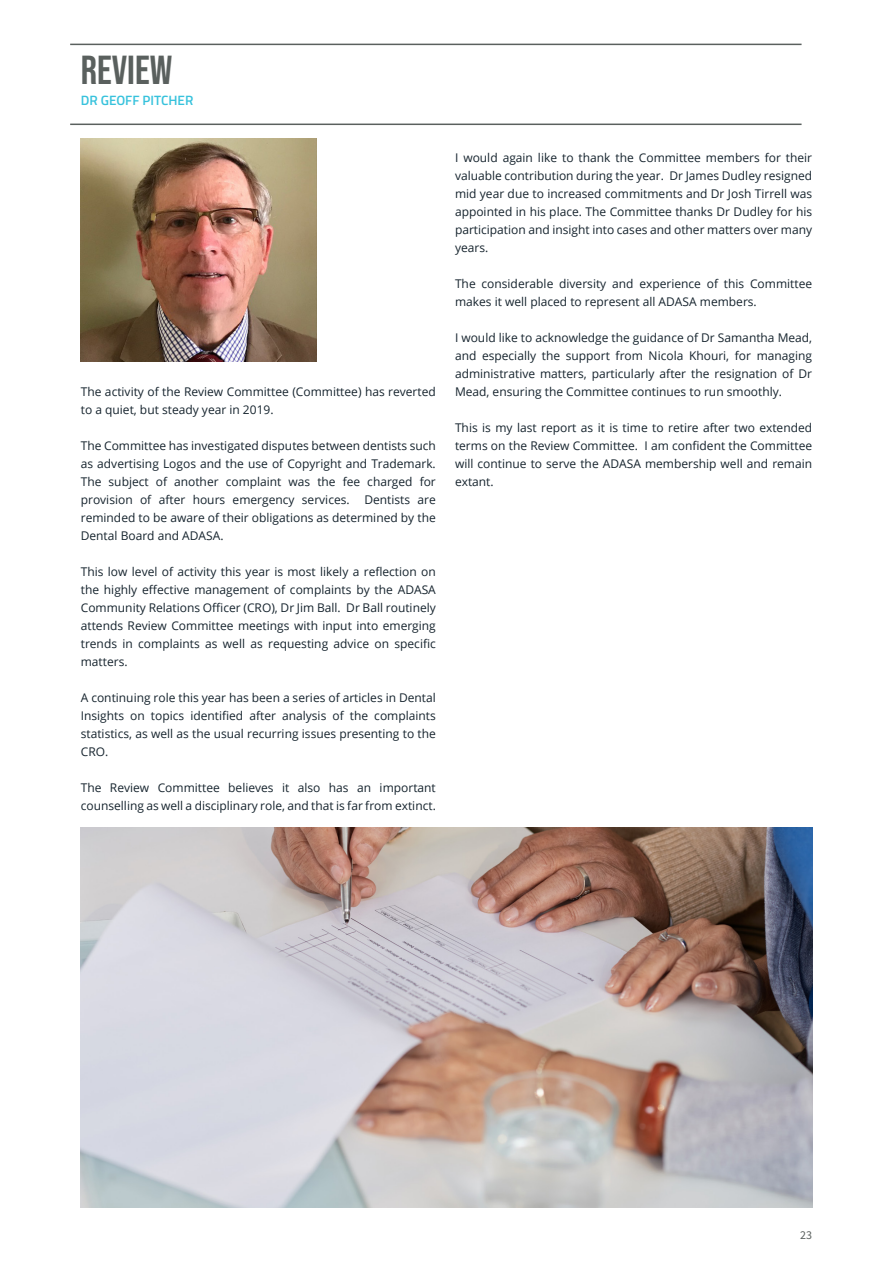
<style>
.page{position:relative;width:893px;height:1263px;background:#fff}
.page>*{position:absolute;margin:0;border:0;box-sizing:border-box;transform-origin:0 0}
._27_Contents_black_B{font:40.5px "Bebas Neue";color:#5a605e}
._9_Content_black_Tit{font:600 13.5px "Titillium Web";color:#37c2dc}
.Body_Text_copy{font:12px/18px "Open Sans";color:#16242e;text-align:justify}
.t1{font:12px "Source Sans Pro";color:#5a605e}
</style>
<div class="page">
<img style="left:81px;top:138px;width:236px;height:223px">
<img style="left:81px;top:827px;width:731px;height:381px">
<hr style="left:70px;top:44px;width:731px;height:1px;background:#5a605e">
<hr style="left:70px;top:124px;width:731px;height:1px;background:#5a605e">
<p class="_27_Contents_black_B" style="left:81px;top:47px;width:93px">REVIEW</p>
<p class="_9_Content_black_Tit" style="left:81px;top:91px;width:114px">DR GEOFF PITCHER</p>
<p class="Body_Text_copy" style="left:81px;top:382px;width:357px">The activity of the Review Committee (Committee) has reverted to a quiet, but steady year in 2019.</p>
<p class="Body_Text_copy" style="left:81px;top:436px;width:357px">The Committee has investigated disputes between dentists such as advertising Logos and the use of Copyright and Trademark.<br>The subject of another complaint was the fee charged for provision of after hours emergency services. Dentists are reminded to be aware of their obligations as determined by the Dental Board and ADASA.</p>
<p class="Body_Text_copy" style="left:81px;top:562px;width:357px">This low level of activity this year is most likely a reflection on the highly effective management of complaints by the ADASA Community Relations Officer (CRO), Dr Jim Ball. Dr Ball routinely attends Review Committee meetings with input into emerging trends in complaints as well as requesting advice on specific matters.</p>
<p class="Body_Text_copy" style="left:81px;top:688px;width:357px">A continuing role this year has been a series of articles in Dental Insights on topics identified after analysis of the complaints statistics, as well as the usual recurring issues presenting to the CRO.</p>
<p class="Body_Text_copy" style="left:81px;top:778px;width:357px">The Review Committee believes it also has an important counselling as well a disciplinary role, and that is far from extinct.</p>
<p class="Body_Text_copy" style="left:455px;top:148px;width:359px">I would again like to thank the Committee members for their valuable contribution during the year. Dr James Dudley resigned mid year due to increased commitments and Dr Josh Tirrell was appointed in his place. The Committee thanks Dr Dudley for his participation and insight into cases and other matters over many years.</p>
<p class="Body_Text_copy" style="left:455px;top:274px;width:359px">The considerable diversity and experience of this Committee makes it well placed to represent all ADASA members.</p>
<p class="Body_Text_copy" style="left:455px;top:328px;width:359px">I would like to acknowledge the guidance of Dr Samantha Mead, and especially the support from Nicola Khouri, for managing administrative matters, particularly after the resignation of Dr Mead, ensuring the Committee continues to run smoothly.</p>
<p class="Body_Text_copy" style="left:455px;top:418px;width:359px">This is my last report as it is time to retire after two extended terms on the Review Committee. I am confident the Committee will continue to serve the ADASA membership well and remain extant.</p>
<p class="t1" style="left:800px;top:1227px;width:13px">23</p>
</div>
